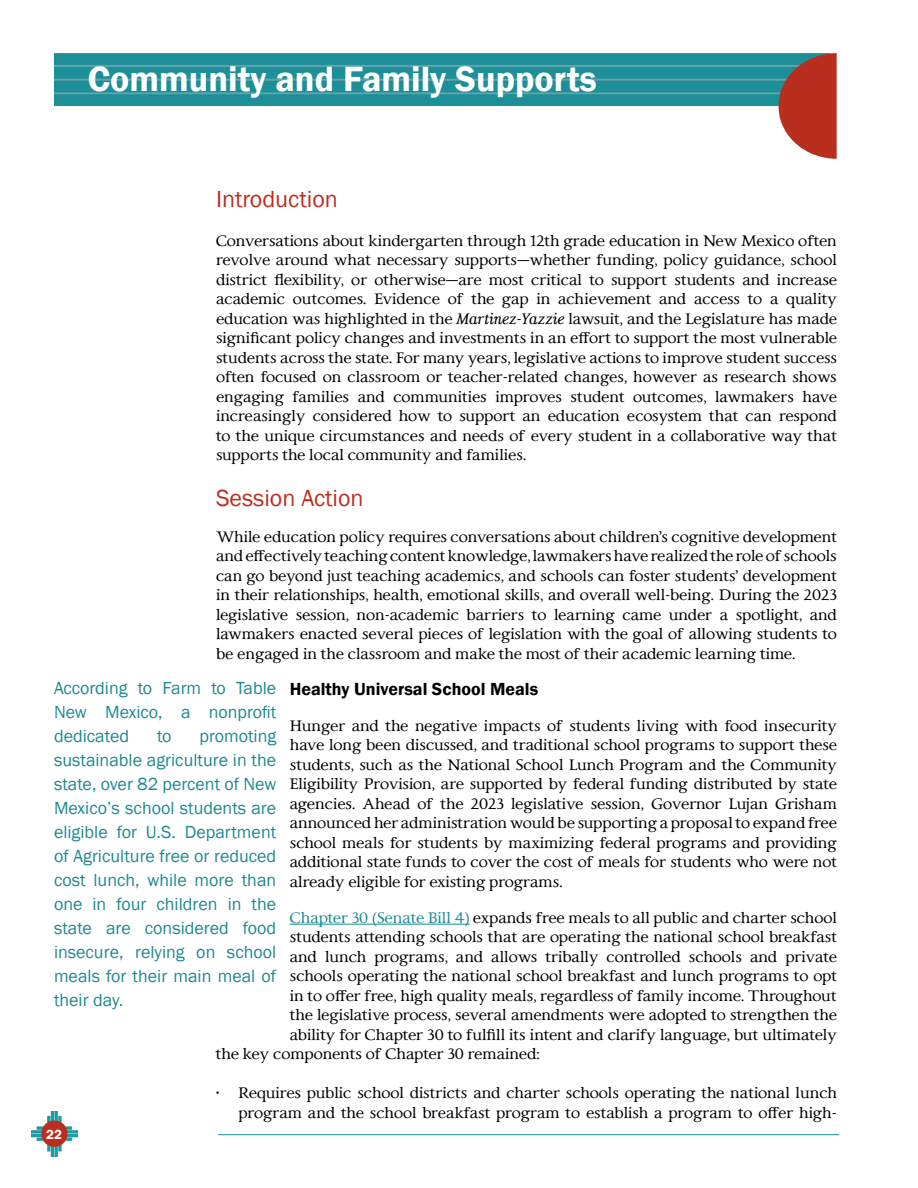
<style>
.page{position:relative;width:918px;height:1188px;background:#fff}
.page>*{position:absolute;margin:0;border:0;box-sizing:border-box;transform-origin:0 0}
.t1{font:600 36px "Franklin Gothic";color:#fff}
.t2{font:24px "Franklin Gothic";color:#ba2e1e}
.t3{font:18px/24px "Franklin Gothic";color:#1d8a91;text-align:justify}
.t4{font:600 18px "Franklin Gothic";color:#000}
.t5{font:15px/19.5px "Carrig Text";color:#000;text-align:justify}
.t6{font:600 13.5px "Franklin Gothic";color:#fff}
.s1{font-style:italic}
.s2{color:#1d8a91}
.s3{font-family:"Carrig";font-weight:700}
</style>
<div class="page">
<img style="left:54px;top:54px;width:783px;height:105px">
<img style="left:31px;top:1111px;width:46px;height:46px">
<hr style="left:218px;top:1134px;width:621px;height:1px;background:#1d8a91">
<hr style="left:290px;top:924px;width:180px;height:1px;background:#1d8a91">
<h1 class="t1" style="left:88px;top:56px;width:511px">Community and Family Supports</h1>
<h2 class="t2" style="left:216px;top:184px;width:123px">Introduction</h2>
<p class="t5" style="left:216px;top:231px;width:623px">Conversations about kindergarten through 12th grade education in New Mexico often revolve around what necessary supports—whether funding, policy guidance, school district flexibility, or otherwise—are most critical to support students and increase academic outcomes. Evidence of the gap in achievement and access to a quality education was highlighted in the <span class="s1">Martinez-Yazzie</span> lawsuit, and the Legislature has made significant policy changes and investments in an effort to support the most vulnerable students across the state. For many years, legislative actions to improve student success often focused on classroom or teacher-related changes, however as research shows engaging families and communities improves student outcomes, lawmakers have increasingly considered how to support an education ecosystem that can respond to the unique circumstances and needs of every student in a collaborative way that supports the local community and families.</p>
<h2 class="t2" style="left:216px;top:483px;width:149px">Session Action</h2>
<p class="t5" style="left:216px;top:527px;width:623px">While education policy requires conversations about children’s cognitive development and effectively teaching content knowledge, lawmakers have realized the role of schools can go beyond just teaching academics, and schools can foster students’ development in their relationships, health, emotional skills, and overall well-being. During the 2023 legislative session, non-academic barriers to learning came under a spotlight, and lawmakers enacted several pieces of legislation with the goal of allowing students to be engaged in the classroom and make the most of their academic learning time.</p>
<p class="t4" style="left:290px;top:678px;width:250px">Healthy Universal School Meals</p>
<p class="t5" style="left:290px;top:716px;width:549px">Hunger and the negative impacts of students living with food insecurity have long been discussed, and traditional school programs to support these students, such as the National School Lunch Program and the Community Eligibility Provision, are supported by federal funding distributed by state agencies. Ahead of the 2023 legislative session, Governor Lujan Grisham announced her administration would be supporting a proposal to expand free school meals for students by maximizing federal programs and providing additional state funds to cover the cost of meals for students who were not already eligible for existing programs.</p>
<p class="t5" style="left:290px;top:908px;width:549px"><span class="s2">Chapter 30 (Senate Bill 4)</span> expands free meals to all public and charter school</p>
<p class="t5" style="left:290px;top:928px;width:549px">students attending schools that are operating the national school breakfast</p>
<p class="t5" style="left:290px;top:947px;width:549px">and lunch programs, and allows tribally controlled schools and private</p>
<p class="t5" style="left:290px;top:967px;width:549px">schools operating the national school breakfast and lunch programs to opt</p>
<p class="t5" style="left:290px;top:986px;width:549px">in to offer free, high quality meals, regardless of family income. Throughout</p>
<p class="t5" style="left:290px;top:1006px;width:549px">the legislative process, several amendments were adopted to strengthen the</p>
<p class="t5" style="left:290px;top:1025px;width:549px">ability for Chapter 30 to fulfill its intent and clarify language, but ultimately</p>
<p class="t5" style="left:216px;top:1045px;width:326px">the key components of Chapter 30 remained:</p>
<p class="t5" style="left:216px;top:1084px;width:623px;text-align:right"><span class="s3">•</span> Requires public school districts and charter schools operating the national lunch program and the school breakfast program to establish a program to offer high-</p>
<p class="t3" style="left:54px;top:677px;width:224px">According to Farm to Table New Mexico, a nonprofit dedicated</p>
<p class="t3" style="left:54px;top:725px;width:224px;text-indent:146px">promoting sustainable agriculture in the state, over 82 percent of New Mexico’s school students are eligible for U.S. Department of Agriculture free or reduced cost lunch, while more than one in four children in the state are considered food insecure, relying on school meals for their main meal of their day.</p>
<p class="t3" style="left:157px;top:725px;width:16px">to</p>
<p class="t6" style="left:46px;top:1126px;width:17px">22</p>
</div>
